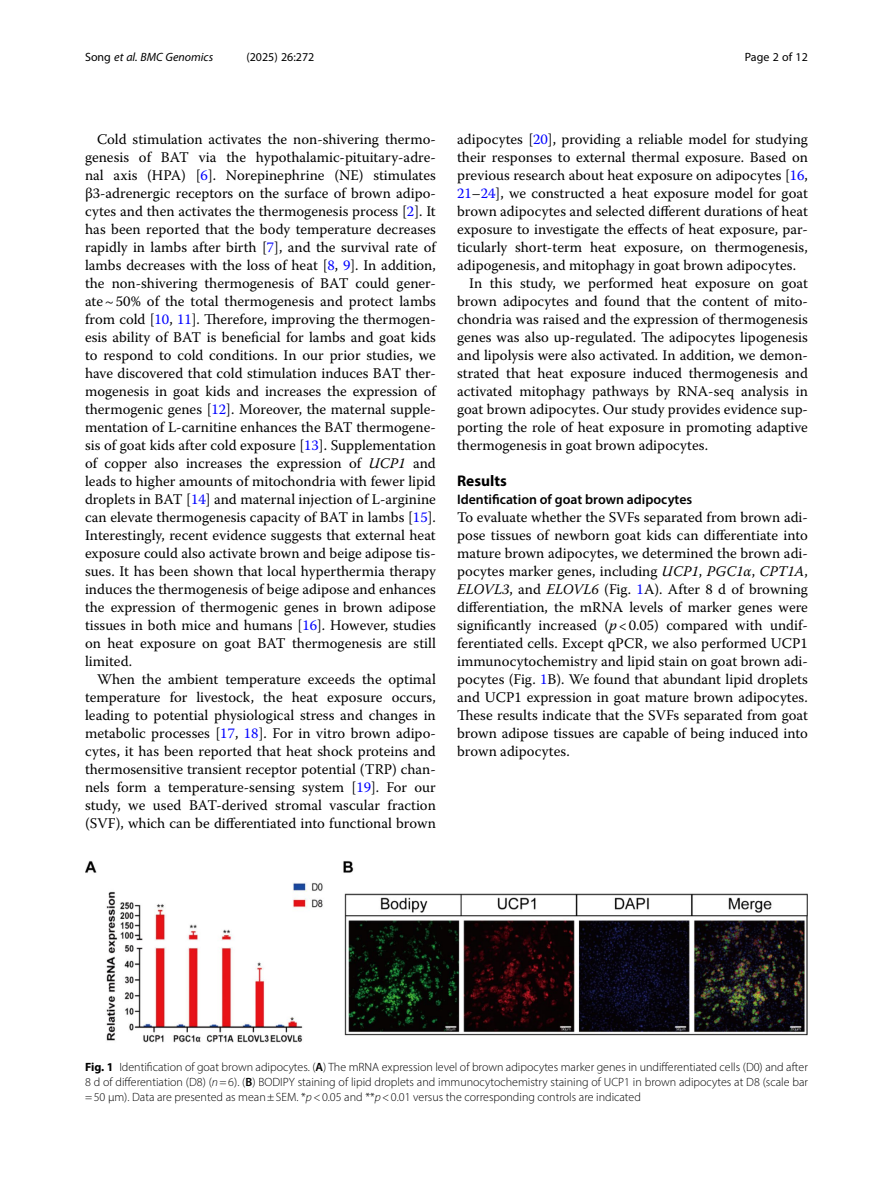
<style>
.page{position:relative;width:893px;height:1191px;background:#fff}
.page>*{position:absolute;margin:0;border:0;box-sizing:border-box;transform-origin:0 0}
.Head_1{font:700 15.45px "Myriad Pro";color:#000}
.Body_Text_Indent{font:14.7px/18px "Warnock Pro";color:#000;text-align:justify}
.Body_Text{font:14.7px/18px "Warnock Pro";color:#000;text-align:justify}
.Head_2_After_1{font:600 13.8px "Myriad Pro";color:#000}
.Figure_Caption{font:300 12px/15px "Myriad Pro";color:#000;text-align:justify}
.t1{font:12px "Myriad Pro";color:#000}
.t2{font:italic 12px "Myriad Pro";color:#000}
.s1{font-style:normal}
.s2{color:#00f}
.s3{font-style:italic}
.s4{font-weight:700}
.s5{font-weight:600}
</style>
<div class="page">
<img style="left:85px;top:861px;width:723px;height:182px">
<p class="t2" style="left:85px;top:50px;width:130px"><span class="s1">Song</span> et al. BMC Genomics</p>
<p class="t1" style="left:246px;top:50px;width:70px">(2025) 26:272</p>
<p class="t1" style="left:745px;top:50px;width:65px">Page 2 of 12</p>
<p class="Body_Text_Indent" style="left:85px;top:130px;width:352px;text-indent:12px">Cold stimulation activates the non-shivering thermo&shy;genesis of BAT via the hypothalamic-pituitary-adre&shy;nal axis (HPA) [<span class="s2">6</span>]. Norepinephrine (NE) stimulates β3-adrenergic receptors on the surface of brown adipo&shy;cytes and then activates the thermogenesis process [<span class="s2">2</span>]. It has been reported that the body temperature decreases rapidly in lambs after birth [<span class="s2">7</span>], and the survival rate of lambs decreases with the loss of heat [<span class="s2">8</span>, <span class="s2">9</span>]. In addition, the non-shivering thermogenesis of BAT could gener&shy;ate~50% of the total thermogenesis and protect lambs from cold [<span class="s2">10</span>, <span class="s2">11</span>]. Therefore, improving the thermogen&shy;esis ability of BAT is beneficial for lambs and goat kids to respond to cold conditions. In our prior studies, we have discovered that cold stimulation induces BAT ther&shy;mogenesis in goat kids and increases the expression of thermogenic genes [<span class="s2">12</span>]. Moreover, the maternal supple&shy;mentation of L-carnitine enhances the BAT thermogene&shy;sis of goat kids after cold exposure [<span class="s2">13</span>]. Supplementation of copper also increases the expression of <span class="s3">UCP1</span> and leads to higher amounts of mitochondria with fewer lipid droplets in BAT [<span class="s2">14</span>] and maternal injection of L-arginine can elevate thermogenesis capacity of BAT in lambs [<span class="s2">15</span>].<br>Interestingly, recent evidence suggests that external heat exposure could also activate brown and beige adipose tis&shy;sues. It has been shown that local hyperthermia therapy induces the thermogenesis of beige adipose and enhances the expression of thermogenic genes in brown adipose tissues in both mice and humans [<span class="s2">16</span>]. However, studies on heat exposure on goat BAT thermogenesis are still limited.</p>
<p class="Body_Text_Indent" style="left:85px;top:670px;width:352px;text-indent:12px">When the ambient temperature exceeds the optimal temperature for livestock, the heat exposure occurs, leading to potential physiological stress and changes in metabolic processes [<span class="s2">17</span>, <span class="s2">18</span>]. For in vitro brown adipo&shy;cytes, it has been reported that heat shock proteins and thermosensitive transient receptor potential (TRP) chan&shy;nels form a temperature-sensing system [<span class="s2">19</span>]. For our study, we used BAT-derived stromal vascular fraction (SVF), which can be differentiated into functional brown</p>
<p class="Body_Text_Indent" style="left:457px;top:130px;width:352px">adipocytes [<span class="s2">20</span>], providing a reliable model for studying their responses to external thermal exposure. Based on previous research about heat exposure on adipocytes [<span class="s2">16</span>, <span class="s2">21</span>–<span class="s2">24</span>], we constructed a heat exposure model for goat brown adipocytes and selected different durations of heat exposure to investigate the effects of heat exposure, par&shy;ticularly short-term heat exposure, on thermogenesis, adipogenesis, and mitophagy in goat brown adipocytes.</p>
<p class="Body_Text_Indent" style="left:457px;top:274px;width:352px;text-indent:12px">In this study, we performed heat exposure on goat brown adipocytes and found that the content of mito&shy;chondria was raised and the expression of thermogenesis genes was also up-regulated. The adipocytes lipogenesis and lipolysis were also activated. In addition, we demon&shy;strated that heat exposure induced thermogenesis and activated mitophagy pathways by RNA-seq analysis in goat brown adipocytes. Our study provides evidence sup&shy;porting the role of heat exposure in promoting adaptive thermogenesis in goat brown adipocytes.</p>
<p class="Head_1" style="left:457px;top:471px;width:51px">Results</p>
<p class="Head_2_After_1" style="left:457px;top:491px;width:237px">Identification of goat brown adipocytes</p>
<p class="Body_Text" style="left:457px;top:508px;width:352px">To evaluate whether the SVFs separated from brown adi&shy;pose tissues of newborn goat kids can differentiate into mature brown adipocytes, we determined the brown adi&shy;pocytes marker genes, including <span class="s3">UCP1</span>, <span class="s3">PGC1α</span>, <span class="s3">CPT1A</span>, <span class="s3">ELOVL3</span>, and <span class="s3">ELOVL6</span> (Fig. <span class="s2">1</span>A). After 8 d of browning differentiation, the mRNA levels of marker genes were significantly increased (<span class="s3">p</span>&lt;0.05) compared with undif&shy;ferentiated cells. Except qPCR, we also performed UCP1 immunocytochemistry and lipid stain on goat brown adi&shy;pocytes (Fig. <span class="s2">1</span>B). We found that abundant lipid droplets and UCP1 expression in goat mature brown adipocytes.<br>These results indicate that the SVFs separated from goat brown adipose tissues are capable of being induced into brown adipocytes.</p>
<p class="Figure_Caption" style="left:85px;top:1059px;width:724px"><span class="s4">Fig. 1</span> Identification of goat brown adipocytes. (<span class="s5">A</span>) The mRNA expression level of brown adipocytes marker genes in undifferentiated cells (D0) and after 8 d of differentiation (D8) (<span class="s3">n</span>=6). (<span class="s5">B</span>) BODIPY staining of lipid droplets and immunocytochemistry staining of UCP1 in brown adipocytes at D8 (scale bar =50 μm). Data are presented as mean±SEM. *<span class="s3">p</span>&lt;0.05 and **<span class="s3">p</span>&lt;0.01 versus the corresponding controls are indicated</p>
</div>
